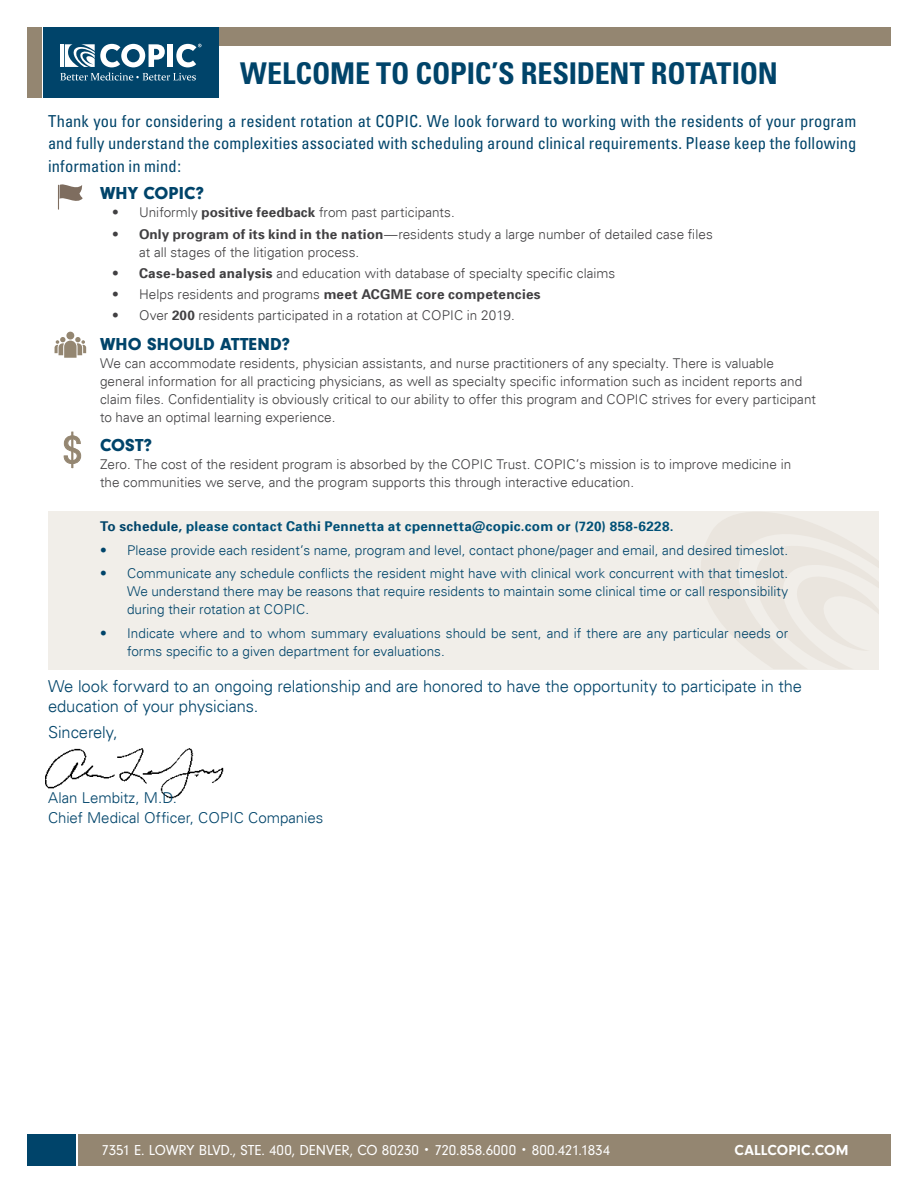
<style>
.page{position:relative;width:918px;height:1188px;background:#fff}
.page>*{position:absolute;margin:0;border:0;box-sizing:border-box;transform-origin:0 0}
.t1{font:40.2px "Neuzeit Gro";color:#948671}
.t2{font:700 condensed 30px "Univers";letter-spacing:-.005em;color:#00446a}
.t3{font:900 18px "Neuzeit Gro";letter-spacing:.01em;color:#00446a}
.t4{font:condensed 16.5px/22.5px "Univers";letter-spacing:.005em;color:#00446a;text-align:justify}
.t5{font:300 16.5px/19.5px "Univers";letter-spacing:-.005em;color:#00446a}
.t6{font:15px "Neuzeit Gro";color:#fff}
.t7{font:300 15px/19.5px "Univers";color:#00446a}
.t8{font:700 15px "Neuzeit Gro";letter-spacing:.01em;color:#fff}
.t9{font:300 13.5px/18px "Univers";letter-spacing:.005em;color:#414042}
.t10{font:300 13.5px/18px "Univers";letter-spacing:.005em;color:#00446a;text-align:justify}
.t11{font:700 13.5px "Univers 65";letter-spacing:.02em;color:#005077}
.s1{font-family:"Univers 65";font-weight:700}
.s2{color:#00446a}
.s3{font-size:10.5px}
</style>
<div class="page">
<img style="left:45px;top:748px;width:179px;height:51px">
<div style="left:48px;top:511px;width:831px;height:158px;background:#f1eee9"></div>
<div style="left:66px;top:332px;width:8px;height:8px;background:#948671;border-radius:50%"></div>
<svg style="left:55px;top:337px;width:31px;height:21px"></svg>
<svg style="left:58px;top:184px;width:25px;height:26px"></svg>
<div style="left:87px;top:27px;width:804px;height:18px;background:#948671"></div>
<div style="left:27px;top:27px;width:14px;height:70px;background:#948671"></div>
<div style="left:43px;top:27px;width:176px;height:70px;background:#00446a"></div>
<svg style="left:60px;top:44px;width:142px;height:36px"></svg>
<svg style="left:64px;top:435px;width:17px;height:29px"></svg>
<hr style="left:71px;top:432px;width:2px;height:36px;background:#948671">
<div style="left:79px;top:1134px;width:812px;height:31px;background:#948671"></div>
<div style="left:27px;top:1134px;width:48px;height:31px;background:#00446a"></div>
<h2 class="t2" style="left:240px;top:55px;width:539px">WELCOME TO COPIC’S RESIDENT ROTATION</h2>
<p class="t4" style="left:48px;top:109px;width:810px">Thank you for considering a resident rotation at COPIC. We look forward to working with the residents of your program and fully understand the complexities associated with scheduling around clinical requirements. Please keep the following information in mind:</p>
<h1 class="t1" style="left:63px;top:428px;width:21px">S</h1>
<h3 class="t3" style="left:100px;top:183px;width:105px">WHY COPIC?</h3>
<p class="t9" style="left:112px;top:204px;width:344px">• Uniformly <span class="s1">positive feedback</span> from past participants.</p>
<p class="t9" style="left:139px;top:225px;width:575px;text-indent:-27px">• <span class="s1">Only program of its kind in the nation</span>—residents study a large number of detailed case files at all stages of the litigation process.</p>
<p class="t9" style="left:112px;top:264px;width:505px">• <span class="s1">Case-based analysis</span> and education with database of specialty specific claims</p>
<p class="t9" style="left:112px;top:285px;width:430px">• Helps residents and programs <span class="s1">meet ACGME core competencies</span></p>
<p class="t9" style="left:112px;top:307px;width:404px">• Over <span class="s1">200</span> residents participated in a rotation at COPIC in 2019.</p>
<h3 class="t3" style="left:100px;top:334px;width:192px">WHO SHOULD ATTEND?</h3>
<p class="t9" style="left:100px;top:354px;width:717px">We can accommodate residents, physician assistants, and nurse practitioners of any specialty. There is valuable general information for all practicing physicians, as well as specialty specific information such as incident reports and claim files. Confidentiality is obviously critical to our ability to offer this program and COPIC strives for every participant to have an optimal learning experience.</p>
<h3 class="t3" style="left:100px;top:435px;width:54px">COST?</h3>
<p class="t9" style="left:100px;top:455px;width:693px">Zero. The cost of the resident program is absorbed by the COPIC Trust. COPIC’s mission is to improve medicine in the communities we serve, and the program supports this through interactive education.</p>
<p class="t11" style="left:100px;top:518px;width:575px"><span class="s2">To schedule,</span> please contact Cathi Pennetta at cpennetta@copic.com or (720) 858-6228.</p>
<p class="t10" style="left:100px;top:541px;width:690px">• Please provide each resident’s name, program and level, contact phone/pager and email, and desired timeslot.</p>
<p class="t10" style="left:127px;top:564px;width:663px;text-indent:-27px">• Communicate any schedule conflicts the resident might have with clinical work concurrent with that timeslot.<br>We understand there may be reasons that require residents to maintain some clinical time or call responsibility during their rotation at COPIC.</p>
<p class="t10" style="left:127px;top:624px;width:663px;text-indent:-27px">• Indicate where and to whom summary evaluations should be sent, and if there are any particular needs or forms specific to a given department for evaluations.</p>
<p class="t5" style="left:48px;top:677px;width:756px">We look forward to an ongoing relationship and are honored to have the opportunity to participate in the education of your physicians.</p>
<p class="t5" style="left:48px;top:723px;width:71px">Sincerely,</p>
<p class="t7" style="left:48px;top:788px;width:277px">Alan Lembitz, M.D.<br>Chief Medical Officer, COPIC Companies</p>
<p class="t6" style="left:102px;top:1141px;width:510px">7351 E. LOWRY BLVD., STE. 400, DENVER, CO 80230 <span class="s3">•</span> 720.858.6000 <span class="s3">•</span> 800.421.1834</p>
<p class="t8" style="left:735px;top:1141px;width:115px">CALLCOPIC.COM</p>
</div>
